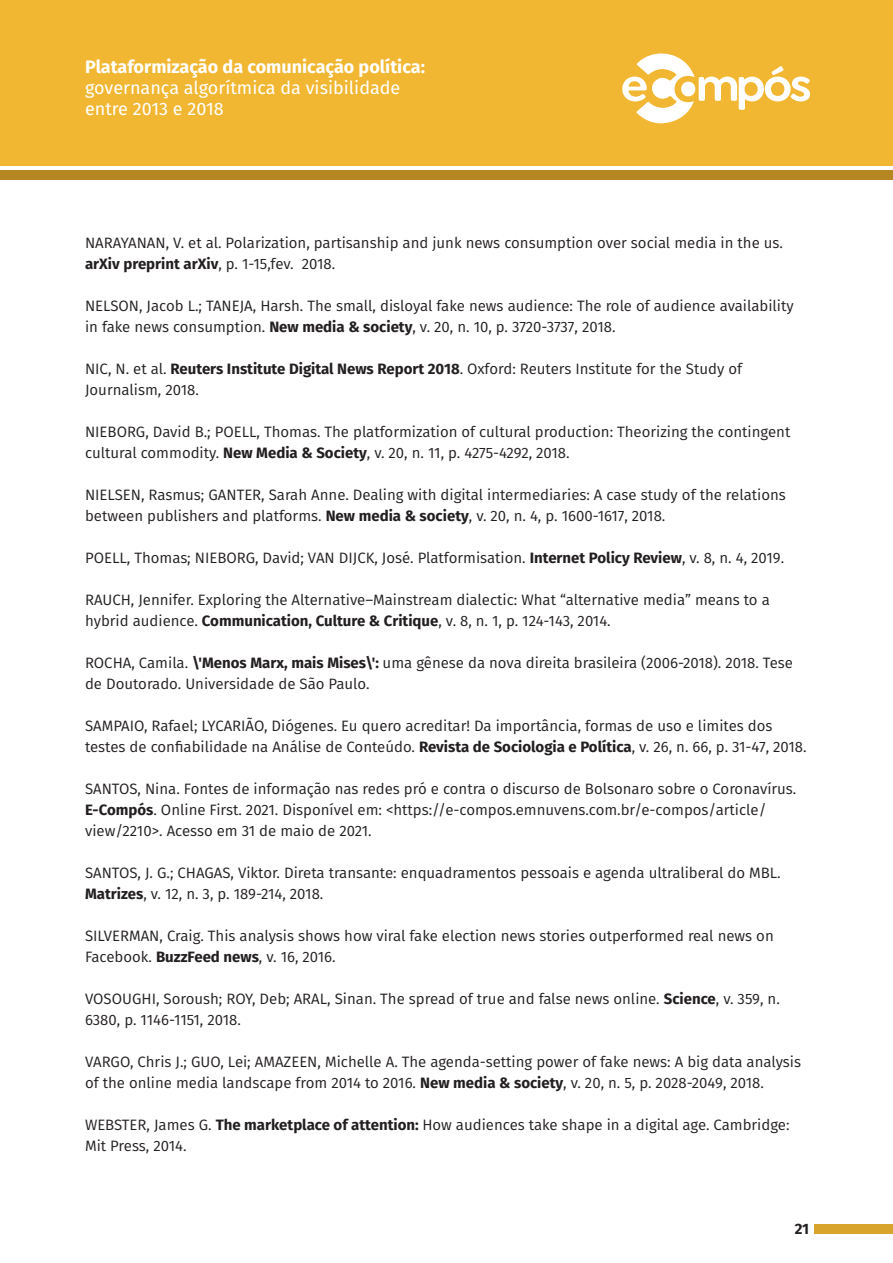
<style>
.page{position:relative;width:893px;height:1263px;background:#fff}
.page>*{position:absolute;margin:0;border:0;box-sizing:border-box;transform-origin:0 0}
.t1{font:18px/21px "Fira Sans";color:#fff}
.t2{font:700 18px "Fira Sans";color:#fff}
.Texto{font:15px/21px "Fira Sans";color:#231f20}
.t3{font:700 15px "Fira Sans";color:#231f20}
.s1{font-weight:700}
</style>
<div class="page">
<div style="left:0;top:0;width:893px;height:166px;background:#f2b732"></div>
<div style="left:0;top:170px;width:893px;height:10px;background:#b48723"></div>
<div style="left:814px;top:1224px;width:79px;height:9px;background:#d9a42c"></div>
<svg style="left:622px;top:53px;width:188px;height:71px"></svg>
<p class="t2" style="left:85px;top:52px;width:341px">Plataformização da comunicação política:</p>
<p class="t1" style="left:85px;top:77px;width:317px">governança algorítmica da visibilidade entre 2013 e 2018</p>
<p class="Texto" style="left:85px;top:232px;width:699px">NARAYANAN, V. et al. Polarization, partisanship and junk news consumption over social media in the us. <span class="s1">arXiv preprint arXiv</span>, p. 1-15,fev. 2018.</p>
<p class="Texto" style="left:85px;top:295px;width:710px">NELSON, Jacob L.; TANEJA, Harsh. The small, disloyal fake news audience: The role of audience availability in fake news consumption. <span class="s1">New media &amp; society</span>, v. 20, n. 10, p. 3720-3737, 2018.</p>
<p class="Texto" style="left:85px;top:358px;width:659px">NIC, N. et al. <span class="s1">Reuters Institute Digital News Report 2018</span>. Oxford: Reuters Institute for the Study of<br>Journalism, 2018.</p>
<p class="Texto" style="left:85px;top:421px;width:707px">NIEBORG, David B.; POELL, Thomas. The platformization of cultural production: Theorizing the contingent cultural commodity. <span class="s1">New Media &amp; Society</span>, v. 20, n. 11, p. 4275-4292, 2018.</p>
<p class="Texto" style="left:85px;top:484px;width:702px">NIELSEN, Rasmus; GANTER, Sarah Anne. Dealing with digital intermediaries: A case study of the relations between publishers and platforms. <span class="s1">New media &amp; society</span>, v. 20, n. 4, p. 1600-1617, 2018.</p>
<p class="Texto" style="left:85px;top:547px;width:701px">POELL, Thomas; NIEBORG, David; VAN DIJCK, José. Platformisation. <span class="s1">Internet Policy Review</span>, v. 8, n. 4, 2019.</p>
<p class="Texto" style="left:85px;top:589px;width:686px">RAUCH, Jennifer. Exploring the Alternative–Mainstream dialectic: What “alternative media” means to a hybrid audience. <span class="s1">Communication, Culture &amp; Critique</span>, v. 8, n. 1, p. 124-143, 2014.</p>
<p class="Texto" style="left:85px;top:652px;width:709px">ROCHA, Camila. <span class="s1">\'Menos Marx, mais Mises\':</span> uma gênese da nova direita brasileira (2006-2018). 2018. Tese de Doutorado. Universidade de São Paulo.</p>
<p class="Texto" style="left:85px;top:715px;width:723px">SAMPAIO, Rafael; LYCARIÃO, Diógenes. Eu quero acreditar! Da importância, formas de uso e limites dos testes de confiabilidade na Análise de Conteúdo. <span class="s1">Revista de Sociologia e Política</span>, v. 26, n. 66, p. 31-47, 2018.</p>
<p class="Texto" style="left:85px;top:778px;width:713px">SANTOS, Nina. Fontes de informação nas redes pró e contra o discurso de Bolsonaro sobre o Coronavírus.<br><span class="s1">E-Compós</span>. Online First. 2021. Disponível em: &lt;https://e-compos.emnuvens.com.br/e-compos/article/ view/2210&gt;. Acesso em 31 de maio de 2021.</p>
<p class="Texto" style="left:85px;top:862px;width:697px">SANTOS, J. G.; CHAGAS, Viktor. Direta transante: enquadramentos pessoais e agenda ultraliberal do MBL.<br><span class="s1">Matrizes</span>, v. 12, n. 3, p. 189-214, 2018.</p>
<p class="Texto" style="left:85px;top:925px;width:690px">SILVERMAN, Craig. This analysis shows how viral fake election news stories outperformed real news on<br>Facebook. <span class="s1">BuzzFeed news</span>, v. 16, 2016.</p>
<p class="Texto" style="left:85px;top:988px;width:696px">VOSOUGHI, Soroush; ROY, Deb; ARAL, Sinan. The spread of true and false news online. <span class="s1">Science</span>, v. 359, n.<br>6380, p. 1146-1151, 2018.</p>
<p class="Texto" style="left:85px;top:1051px;width:717px">VARGO, Chris J.; GUO, Lei; AMAZEEN, Michelle A. The agenda-setting power of fake news: A big data analysis of the online media landscape from 2014 to 2016. <span class="s1">New media &amp; society</span>, v. 20, n. 5, p. 2028-2049, 2018.</p>
<p class="Texto" style="left:85px;top:1114px;width:706px">WEBSTER, James G. <span class="s1">The marketplace of attention:</span> How audiences take shape in a digital age. Cambridge:<br>Mit Press, 2014.</p>
<p class="t3" style="left:795px;top:1216px;width:16px">21</p>
</div>
